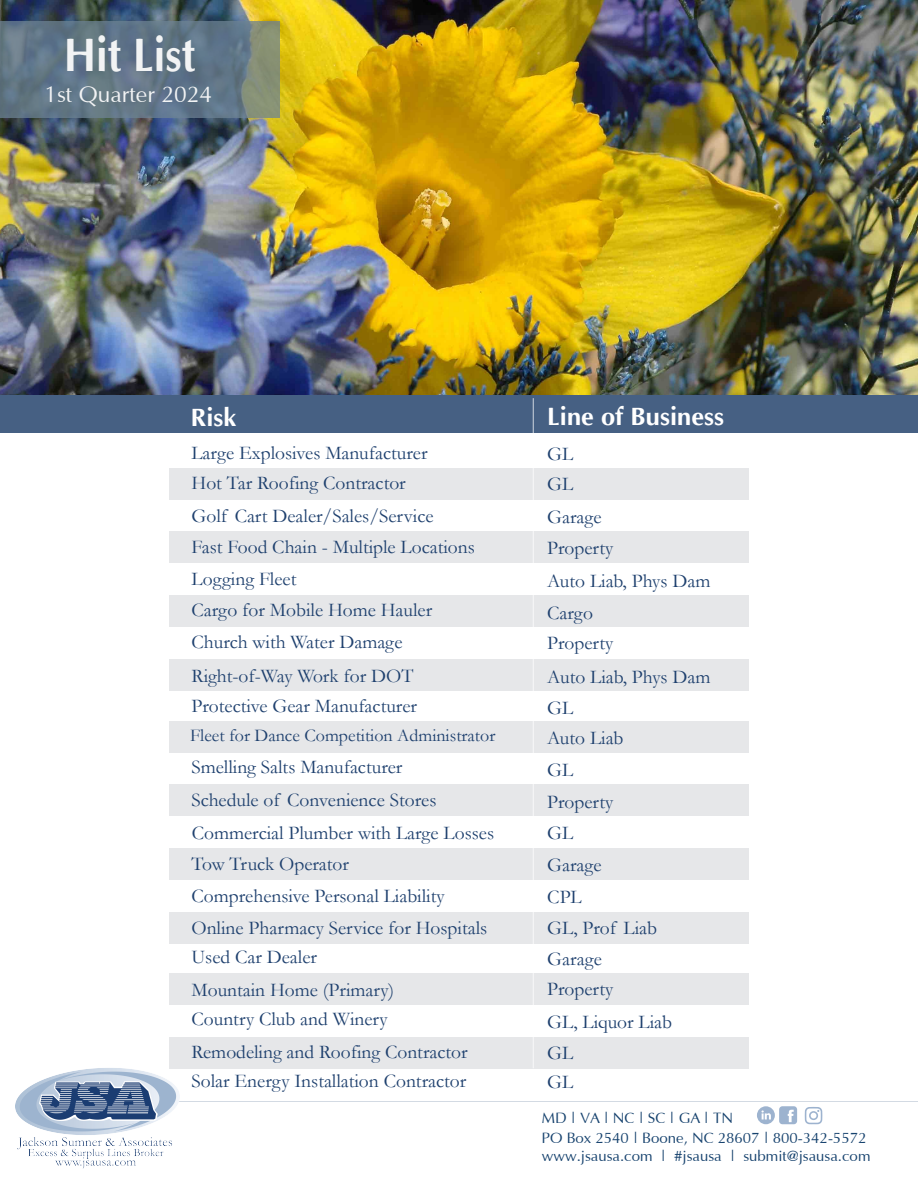
<style>
.page{position:relative;width:918px;height:1188px;background:#fff}
.page>*{position:absolute;margin:0;border:0;box-sizing:border-box;transform-origin:0 0}
.t1{font:700 47.7px "Optima";color:#f2f3f4;scale:.87 1}
.t2{font:700 25.5px "Optima";color:#fff}
.t3{font:22.95px "Optima";color:#f2f3f4}
.t4{font:19.5px/32.1px "Garamond";color:#1e406e}
.t5{font:18px "Garamond";color:#1e406e}
.t6{font:15px/19.5px "Optima";color:#16426e}
</style>
<div class="page">
<img style="left:0;top:0;width:918px;height:395px">
<svg style="left:757px;top:1106px;width:40px;height:18px"></svg>
<svg style="left:805px;top:1107px;width:17px;height:17px"></svg>
<div style="left:0;top:395px;width:918px;height:38px;background:#466083"></div>
<div style="left:169px;top:468px;width:580px;height:32px;background:#e6e7e9"></div>
<div style="left:169px;top:532px;width:580px;height:31px;background:#e6e7e9"></div>
<div style="left:169px;top:595px;width:580px;height:32px;background:#e6e7e9"></div>
<div style="left:169px;top:659px;width:580px;height:31px;background:#e6e7e9"></div>
<div style="left:169px;top:721px;width:580px;height:32px;background:#e6e7e9"></div>
<div style="left:169px;top:785px;width:580px;height:31px;background:#e6e7e9"></div>
<div style="left:169px;top:848px;width:580px;height:32px;background:#e6e7e9"></div>
<div style="left:169px;top:912px;width:580px;height:31px;background:#e6e7e9"></div>
<div style="left:169px;top:973px;width:580px;height:32px;background:#e6e7e9"></div>
<div style="left:169px;top:1037px;width:580px;height:31px;background:#e6e7e9"></div>
<hr style="left:533px;top:398px;width:1px;height:670px;background:#fff">
<hr style="left:169px;top:1101px;width:749px;height:1px;background:#1e406e">
<img style="left:15px;top:1068px;width:164px;height:101px">
<svg style="left:0;top:22px;width:279px;height:96px;background:#647884"></svg>
<h1 class="t1" style="left:64px;top:29px;width:153px">Hit List</h1>
<p class="t3" style="left:44px;top:82px;width:169px">1st Quarter 2024</p>
<h2 class="t2" style="left:191px;top:403px;width:47px">Risk</h2>
<h2 class="t2" style="left:547px;top:403px;width:178px">Line of Business</h2>
<p class="t4" style="left:191px;top:436px;width:238px">Large Explosives Manufacturer</p>
<p class="t4" style="left:547px;top:437px;width:28px">GL</p>
<p class="t4" style="left:192px;top:466px;width:216px">Hot Tar Roofing Contractor</p>
<p class="t4" style="left:547px;top:467px;width:28px">GL</p>
<p class="t4" style="left:192px;top:499px;width:244px">Golf Cart Dealer/Sales/Service</p>
<p class="t4" style="left:547px;top:500px;width:56px">Garage</p>
<p class="t4" style="left:191px;top:530px;width:285px">Fast Food Chain - Multiple Locations</p>
<p class="t4" style="left:192px;top:562px;width:106px">Logging Fleet</p>
<p class="t4" style="left:547px;top:530px;width:165px;line-height:33.3px">Property<br>Auto Liab, Phys Dam</p>
<p class="t4" style="left:191px;top:594px;width:242px;line-height:31.5px">Cargo for Mobile Home Hauler<br>Church with Water Damage</p>
<p class="t4" style="left:547px;top:596px;width:47px">Cargo</p>
<p class="t4" style="left:547px;top:626px;width:68px">Property</p>
<p class="t4" style="left:191px;top:659px;width:223px">Right-of-Way Work for DOT</p>
<p class="t4" style="left:547px;top:661px;width:165px">Auto Liab, Phys Dam</p>
<p class="t4" style="left:191px;top:689px;width:227px">Protective Gear Manufacturer</p>
<p class="t4" style="left:547px;top:691px;width:28px">GL</p>
<p class="t5" style="left:190px;top:724px;width:307px">Fleet for Dance Competition Administrator</p>
<p class="t4" style="left:191px;top:751px;width:212px">Smelling Salts Manufacturer</p>
<p class="t4" style="left:191px;top:783px;width:304px;line-height:33.2px">Schedule of Convenience Stores<br>Commercial Plumber with Large Losses</p>
<p class="t4" style="left:547px;top:722px;width:78px">Auto Liab<br>GL<br>Property</p>
<p class="t4" style="left:547px;top:816px;width:28px">GL</p>
<p class="t4" style="left:192px;top:847px;width:159px">Tow Truck Operator</p>
<p class="t4" style="left:547px;top:848px;width:56px">Garage</p>
<p class="t4" style="left:191px;top:879px;width:255px">Comprehensive Personal Liability</p>
<p class="t4" style="left:547px;top:880px;width:36px">CPL</p>
<p class="t4" style="left:191px;top:911px;width:297px">Online Pharmacy Service for Hospitals</p>
<p class="t4" style="left:547px;top:911px;width:111px">GL, Prof Liab</p>
<p class="t4" style="left:191px;top:940px;width:127px">Used Car Dealer</p>
<p class="t4" style="left:547px;top:942px;width:56px">Garage</p>
<p class="t4" style="left:191px;top:973px;width:204px">Mountain Home (Primary)</p>
<p class="t4" style="left:547px;top:972px;width:68px">Property</p>
<p class="t4" style="left:191px;top:1003px;width:198px">Country Club and Winery</p>
<p class="t4" style="left:547px;top:1005px;width:126px">GL, Liquor Liab</p>
<p class="t4" style="left:191px;top:1035px;width:278px">Remodeling and Roofing Contractor</p>
<p class="t4" style="left:547px;top:1036px;width:28px">GL</p>
<p class="t4" style="left:191px;top:1064px;width:276px">Solar Energy Installation Contractor</p>
<p class="t4" style="left:547px;top:1065px;width:28px">GL</p>
<p class="t6" style="left:542px;top:1109px;width:326px">MD | VA | NC | SC | GA | TN<br>PO Box 2540 | Boone, NC 28607 | 800-342-5572</p>
<p class="t6" style="left:542px;top:1147px;width:330px">www.jsausa.com | #jsausa | submit@jsausa.com</p>
</div>
